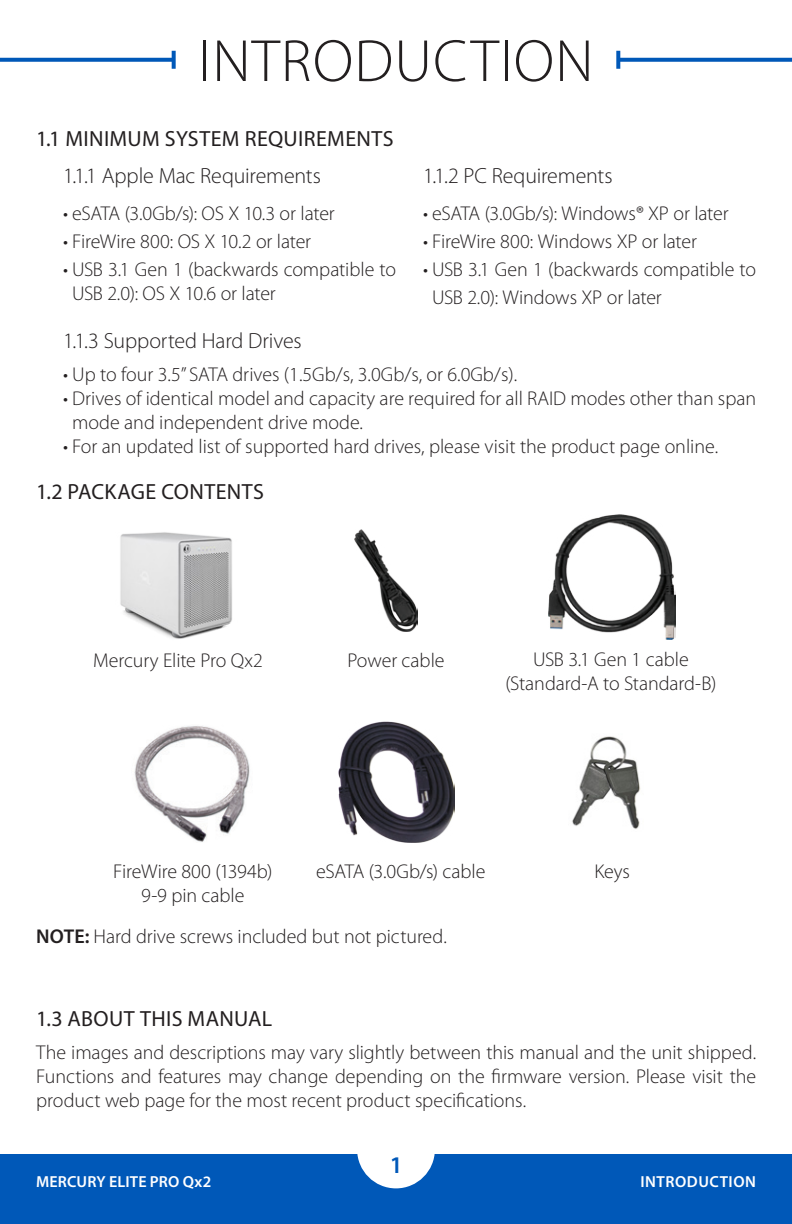
<style>
.page{position:relative;width:792px;height:1224px;background:#fff}
.page>*{position:absolute;margin:0;border:0;box-sizing:border-box;transform-origin:0 0}
.Section_Header{font:300 60px "Myriad Pro";letter-spacing:.02em;color:#231f20}
.t1{font:600 24px "Myriad Pro";color:#0058b8}
.Subhead{font:300 22px "Myriad Pro";letter-spacing:-.01em;color:#231f20}
.t2{font:22px "Myriad Pro";letter-spacing:.015em;color:#231f20}
.Header_Paragraph{font:300 20px/24px "Myriad Pro";color:#231f20}
.t3{font:600 16px "Myriad Pro";letter-spacing:.025em;color:#fff}
.s1{font-weight:600}
</style>
<div class="page">
<div style="left:0;top:1155px;width:792px;height:69px;background:#0058b8"></div>
<div style="left:357px;top:1111px;width:78px;height:77px;background:#fff;border-radius:50%"></div>
<img style="left:549px;top:515px;width:127px;height:125px">
<img style="left:120px;top:532px;width:112px;height:107px">
<img style="left:572px;top:736px;width:69px;height:93px">
<img style="left:354px;top:530px;width:64px;height:101px">
<img style="left:134px;top:726px;width:116px;height:116px">
<img style="left:339px;top:722px;width:116px;height:121px">
<svg style="left:0;top:58px;width:172px;height:4px"></svg>
<svg style="left:172px;top:51px;width:4px;height:18px"></svg>
<svg style="left:620px;top:58px;width:172px;height:4px"></svg>
<svg style="left:616px;top:51px;width:4px;height:18px"></svg>
<p class="Section_Header" style="left:198px;top:28px;width:397px">INTRODUCTION</p>
<p class="t2" style="left:36px;top:125px;width:359px">1.1 MINIMUM SYSTEM REQUIREMENTS</p>
<p class="Subhead" style="left:63px;top:163px;width:260px">1.1.1 Apple Mac Requirements</p>
<p class="Header_Paragraph" style="left:63px;top:201px;width:273px">• eSATA (3.0Gb/s): OS X 10.3 or later</p>
<p class="Header_Paragraph" style="left:63px;top:229px;width:250px">• FireWire 800: OS X 10.2 or later</p>
<p class="Header_Paragraph" style="left:72px;top:257px;width:326px;text-indent:-9px">• USB 3.1 Gen 1 (backwards compatible to<br>USB 2.0): OS X 10.6 or later</p>
<p class="Subhead" style="left:423px;top:163px;width:191px">1.1.2 PC Requirements</p>
<p class="Header_Paragraph" style="left:423px;top:201px;width:307px">• eSATA (3.0Gb/s): Windows® XP or later</p>
<p class="Header_Paragraph" style="left:423px;top:229px;width:275px">• FireWire 800: Windows XP or later</p>
<p class="Header_Paragraph" style="left:432px;top:255px;width:326px;line-height:28px;text-indent:-9px">• USB 3.1 Gen 1 (backwards compatible to<br>USB 2.0): Windows XP or later</p>
<p class="Subhead" style="left:63px;top:328px;width:240px">1.1.3 Supported Hard Drives</p>
<p class="Header_Paragraph" style="left:63px;top:362px;width:455px">• Up to four 3.5” SATA drives (1.5Gb/s, 3.0Gb/s, or 6.0Gb/s).</p>
<p class="Header_Paragraph" style="left:72px;top:386px;width:686px;text-indent:-9px">• Drives of identical model and capacity are required for all RAID modes other than span mode and independent drive mode.</p>
<p class="Header_Paragraph" style="left:63px;top:434px;width:656px">• For an updated list of supported hard drives, please visit the product page online.</p>
<p class="t2" style="left:36px;top:478px;width:229px">1.2 PACKAGE CONTENTS</p>
<p class="Header_Paragraph" style="left:93px;top:649px;width:171px">Mercury Elite Pro Qx2</p>
<p class="Header_Paragraph" style="left:347px;top:649px;width:99px">Power cable</p>
<p class="Header_Paragraph" style="left:506px;top:648px;width:212px;text-align:center">USB 3.1 Gen 1 cable (Standard-A to Standard-B)</p>
<p class="Header_Paragraph" style="left:113px;top:860px;width:161px;text-align:center">FireWire 800 (1394b)<br>9-9 pin cable</p>
<p class="Header_Paragraph" style="left:316px;top:860px;width:171px">eSATA (3.0Gb/s) cable</p>
<p class="Header_Paragraph" style="left:36px;top:925px;width:412px"><span class="s1">NOTE:</span> Hard drive screws included but not pictured.</p>
<p class="Header_Paragraph" style="left:594px;top:860px;width:37px">Keys</p>
<p class="t2" style="left:36px;top:1005px;width:238px">1.3 ABOUT THIS MANUAL</p>
<p class="Header_Paragraph" style="left:36px;top:1041px;width:722px;text-align:justify">The images and descriptions may vary slightly between this manual and the unit shipped.<br>Functions and features may change depending on the firmware version. Please visit the product web page for the most recent product specifications.</p>
<p class="t1" style="left:390px;top:1150px;width:14px">1</p>
<p class="t3" style="left:36px;top:1171px;width:177px">MERCURY ELITE PRO Qx2</p>
<p class="t3" style="left:641px;top:1171px;width:117px">INTRODUCTION</p>
</div>
